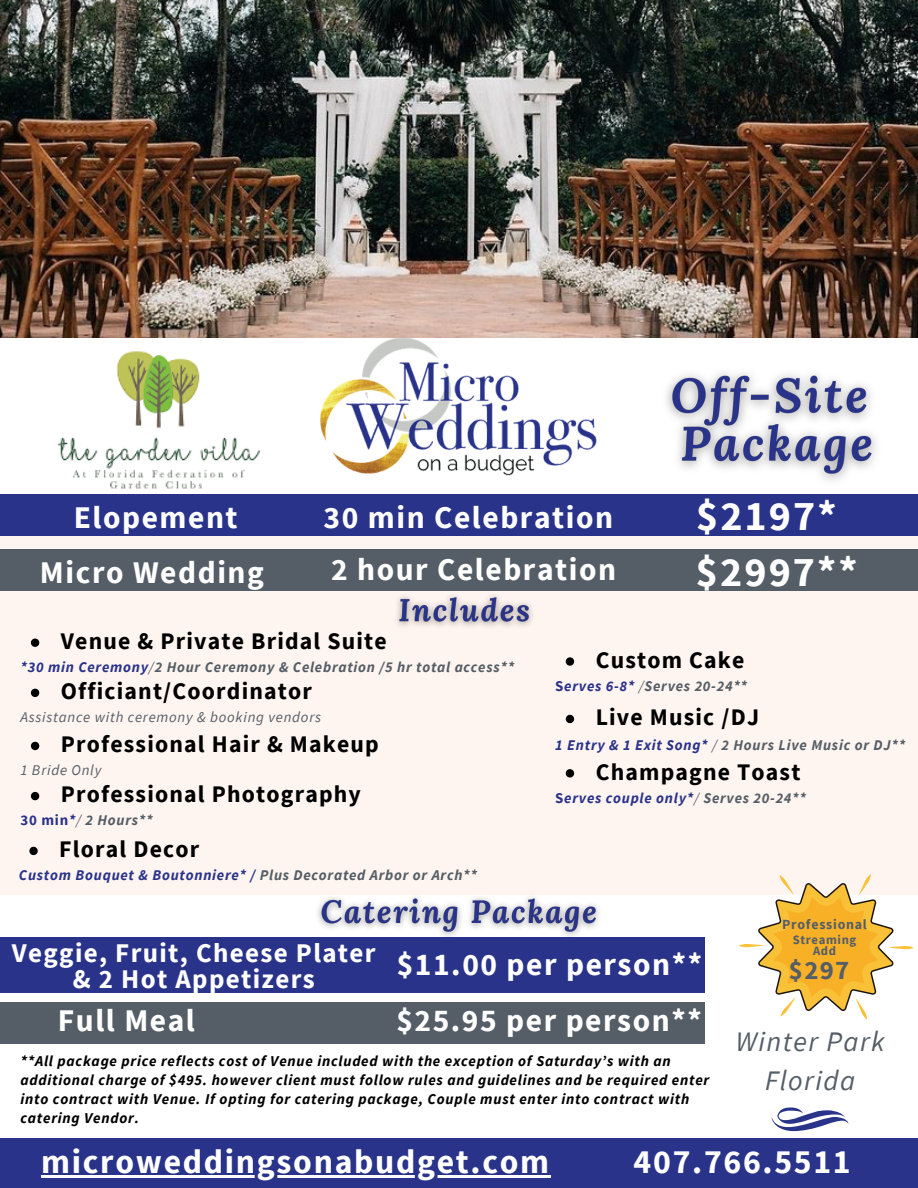
<style>
.page{position:relative;width:918px;height:1188px;background:#fff5f0}
.page>*{position:absolute;margin:0;border:0;box-sizing:border-box;transform-origin:0 0}
.t1{font:700 42px "Source Sans Pro";letter-spacing:.05em;color:#fff}
.t2{font:700 33.75px "Source Sans Pro";letter-spacing:.05em;color:#fff}
.t3{font:700 31.5px "Source Sans Pro";letter-spacing:.05em;color:#fff}
.t4{font:italic 28.35px "Source Sans Pro";letter-spacing:.05em;color:#555e66}
.t5{font:700 27px/25.3px "Source Sans Pro";letter-spacing:.05em;color:#fff;text-align:center}
.t6{font:700 26.7px "Source Sans Pro";color:#555e66}
.t7{font:700 23.7px "Source Sans Pro";letter-spacing:.05em;color:#000}
.t8{font:italic 700 15px/19px "Source Sans Pro";letter-spacing:.05em;color:#000}
.t9{font:italic 700 14.85px "Source Sans Pro";letter-spacing:.05em;color:#555e66}
.t10{font:italic 700 14.85px "Source Sans Pro";letter-spacing:.05em;color:#29338a}
.t11{font:italic 14.85px "Source Sans Pro";letter-spacing:.05em;color:#555e66}
.t12{font:700 13.95px "Source Sans Pro";letter-spacing:.05em;color:#555e66}
.t13{font:700 12.75px "Source Sans Pro";letter-spacing:.05em;color:#555e66}
.s1{color:#29338a}
.s2{font-weight:400}
.s3{font-style:normal;color:#29338a}
.s4{color:#555e66}
.s5{font-style:normal}
.s6{font-weight:400;color:#555e66}
</style>
<div class="page">
<img style="left:0;top:0;width:918px;height:338px">
<div style="left:0;top:338px;width:918px;height:164px;background:#fff"></div>
<div style="left:0;top:895px;width:917px;height:293px;background:#fff"></div>
<img style="left:321px;top:338px;width:276px;height:137px">
<svg style="left:772px;top:1108px;width:76px;height:23px"></svg>
<img style="left:20px;top:321px;width:277px;height:168px">
<img style="left:666px;top:372px;width:210px;height:109px">
<div style="left:0;top:1138px;width:918px;height:50px;background:#29338a"></div>
<hr style="left:41px;top:1175px;width:510px;height:2px;background:#fff">
<div style="left:0;top:494px;width:918px;height:41px;background:#29338a"></div>
<div style="left:0;top:549px;width:918px;height:41px;background:#555e66"></div>
<svg style="left:739px;top:874px;width:174px;height:146px"></svg>
<img style="left:383px;top:590px;width:162px;height:36px">
<svg style="left:31px;top:639px;width:8px;height:8px"></svg>
<svg style="left:31px;top:689px;width:8px;height:8px"></svg>
<svg style="left:566px;top:657px;width:8px;height:9px"></svg>
<svg style="left:31px;top:742px;width:8px;height:8px"></svg>
<svg style="left:31px;top:792px;width:8px;height:8px"></svg>
<svg style="left:566px;top:715px;width:8px;height:8px"></svg>
<svg style="left:566px;top:769px;width:8px;height:9px"></svg>
<svg style="left:29px;top:847px;width:9px;height:8px"></svg>
<img style="left:318px;top:897px;width:281px;height:39px">
<div style="left:0;top:937px;width:705px;height:55px;background:#29338a"></div>
<div style="left:0;top:1002px;width:704px;height:42px;background:#555e66"></div>
<p class="t3" style="left:74px;top:497px;width:166px">Elopement</p>
<p class="t3" style="left:324px;top:497px;width:291px">30 min Celebration</p>
<p class="t1" style="left:696px;top:489px;width:142px">$2197*</p>
<p class="t3" style="left:40px;top:552px;width:226px">Micro Wedding</p>
<p class="t3" style="left:331px;top:549px;width:287px">2 hour Celebration</p>
<p class="t1" style="left:696px;top:544px;width:163px">$2997**</p>
<p class="t7" style="left:61px;top:626px;width:328px">Venue &amp; Private Bridal Suite</p>
<p class="t7" style="left:61px;top:676px;width:253px">Officiant/Coordinator</p>
<p class="t9" style="left:20px;top:657px;width:495px"><span class="s1">*30 min Ceremony</span><span class="s2">/</span>2 Hour Ceremony &amp; Celebration /5 hr total access**</p>
<p class="t11" style="left:20px;top:707px;width:302px">Assistance with ceremony &amp; booking vendors</p>
<p class="t7" style="left:61px;top:729px;width:320px">Professional Hair &amp; Makeup</p>
<p class="t7" style="left:61px;top:779px;width:302px">Professional Photography</p>
<p class="t11" style="left:20px;top:761px;width:82px">1 Bride Only</p>
<p class="t9" style="left:20px;top:811px;width:134px"><span class="s3">30 min</span><span class="s1">*</span><span class="s2">/</span> 2 Hours**</p>
<p class="t7" style="left:59px;top:834px;width:142px">Floral Decor</p>
<p class="t10" style="left:19px;top:866px;width:460px">Custom Bouquet &amp; Boutonniere* / <span class="s4">Plus Decorated Arbor or Arch**</span></p>
<p class="t7" style="left:596px;top:644px;width:150px">Custom Cake</p>
<p class="t9" style="left:555px;top:676px;width:193px"><span class="s3">S</span><span class="s1">erves 6-8*</span> <span class="s2">/</span>Serves 20-24**</p>
<p class="t7" style="left:596px;top:702px;width:165px">Live Music /DJ</p>
<p class="t7" style="left:596px;top:756px;width:206px">Champagne Toast</p>
<p class="t9" style="left:555px;top:736px;width:351px"><span class="s1">1 Entry &amp; 1 Exit Song*</span> <span class="s2">/</span> 2 Hours Live Music or DJ**</p>
<p class="t10" style="left:555px;top:788px;width:252px"><span class="s5">S</span>erves couple only*<span class="s6">/</span> <span class="s4">Serves 20-24**</span></p>
<p class="t12" style="left:782px;top:916px;width:86px">Professional</p>
<p class="t5" style="left:12px;top:940px;width:365px">Veggie, Fruit, Cheese Plater &amp; 2 Hot Appetizers</p>
<p class="t3" style="left:58px;top:1000px;width:139px">Full Meal</p>
<p class="t3" style="left:397px;top:944px;width:307px">$11.00 per person**</p>
<p class="t3" style="left:396px;top:1000px;width:307px">$25.95 per person**</p>
<p class="t8" style="left:20px;top:1051px;width:690px">**All package price reflects cost of Venue included with the exception of Saturday’s with an additional charge of $495. however client must follow rules and guidelines and be required enter into contract with Venue. If opting for catering package, Couple must enter into contract with catering Vendor.</p>
<p class="t13" style="left:793px;top:932px;width:65px">Streaming</p>
<p class="t13" style="left:813px;top:943px;width:25px">Add</p>
<p class="t6" style="left:789px;top:952px;width:62px">$297</p>
<p class="t4" style="left:736px;top:1023px;width:150px">Winter Park</p>
<p class="t4" style="left:765px;top:1062px;width:92px">Florida</p>
<p class="t2" style="left:41px;top:1140px;width:509px">microweddingsonabudget.com</p>
<p class="t2" style="left:634px;top:1140px;width:219px">407.766.5511</p>
</div>
